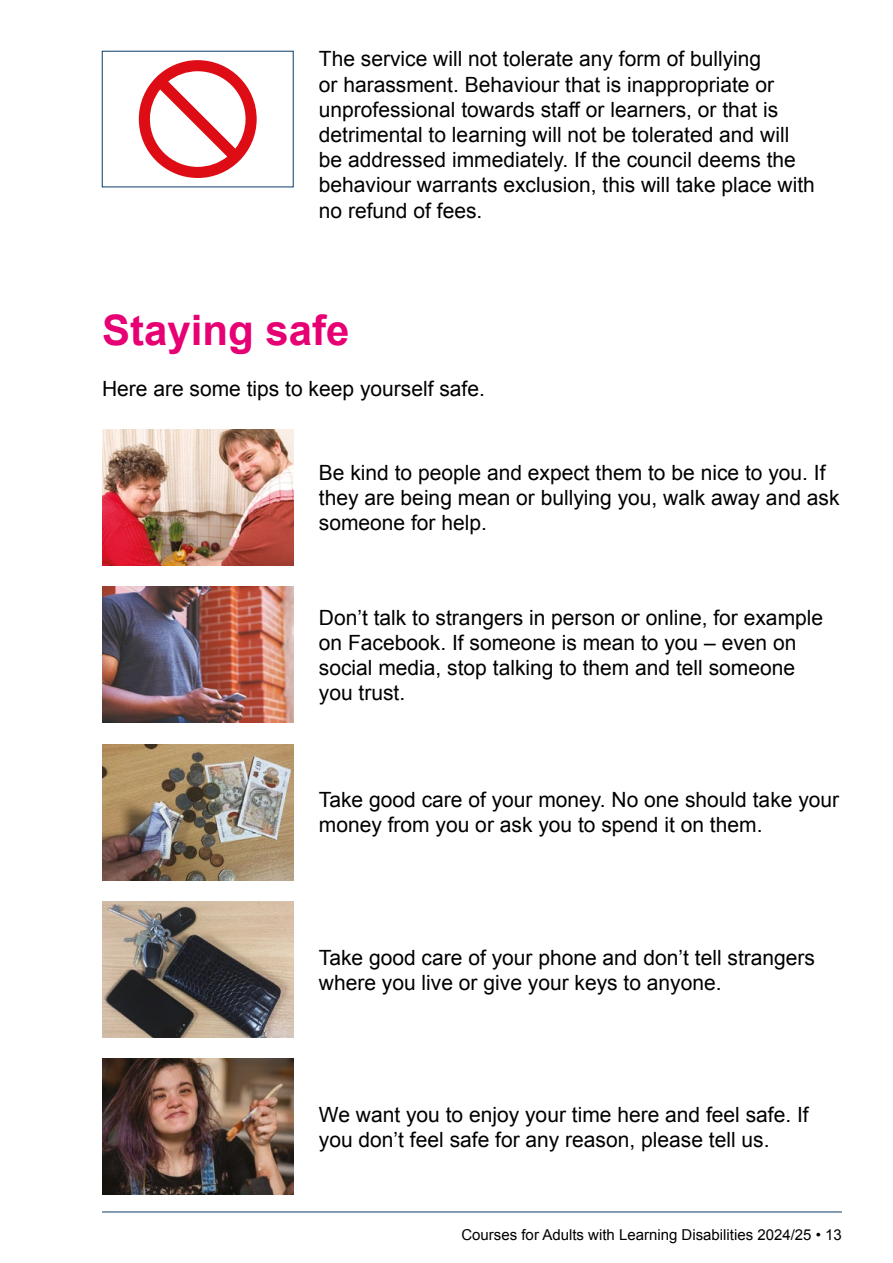
<style>
.page{position:relative;width:893px;height:1263px;background:#fff}
.page>*{position:absolute;margin:0;border:0;box-sizing:border-box;transform-origin:0 0}
.t1{font:700 42px "Arial";color:#e60074}
.t2{font:21px/25.2px "Arial";color:#000}
.t3{font:15px "Arial";color:#000}
</style>
<div class="page">
<hr style="left:102px;top:1211px;width:740px;height:1px;background:#093c6b">
<img style="left:102px;top:587px;width:191px;height:136px">
<img style="left:102px;top:901px;width:191px;height:136px">
<img style="left:102px;top:744px;width:191px;height:136px">
<img style="left:102px;top:429px;width:191px;height:137px">
<svg style="left:138px;top:60px;width:119px;height:118px"></svg>
<img style="left:102px;top:1059px;width:191px;height:136px">
<p class="t2" style="left:319px;top:47px;width:497px">The service will not tolerate any form of bullying<br>or harassment. Behaviour that is inappropriate or unprofessional towards staff or learners, or that is detrimental to learning will not be tolerated and will be addressed immediately. If the council deems the behaviour warrants exclusion, this will take place with no refund of fees.</p>
<h1 class="t1" style="left:102px;top:302px;width:249px">Staying safe</h1>
<p class="t2" style="left:102px;top:376px;width:384px">Here are some tips to keep yourself safe.</p>
<p class="t2" style="left:319px;top:460px;width:522px">Be kind to people and expect them to be nice to you. If they are being mean or bullying you, walk away and ask someone for help.</p>
<p class="t2" style="left:319px;top:605px;width:506px">Don’t talk to strangers in person or online, for example on Facebook. If someone is mean to you – even on social media, stop talking to them and tell someone you trust.</p>
<p class="t2" style="left:319px;top:787px;width:522px">Take good care of your money. No one should take your money from you or ask you to spend it on them.</p>
<p class="t2" style="left:319px;top:945px;width:498px">Take good care of your phone and don’t tell strangers where you live or give your keys to anyone.</p>
<p class="t2" style="left:319px;top:1102px;width:491px">We want you to enjoy your time here and feel safe. If you don’t feel safe for any reason, please tell us.</p>
<p class="t3" style="left:461px;top:1225px;width:382px">Courses for Adults with Learning Disabilities 2024/25 • 13</p>
</div>
